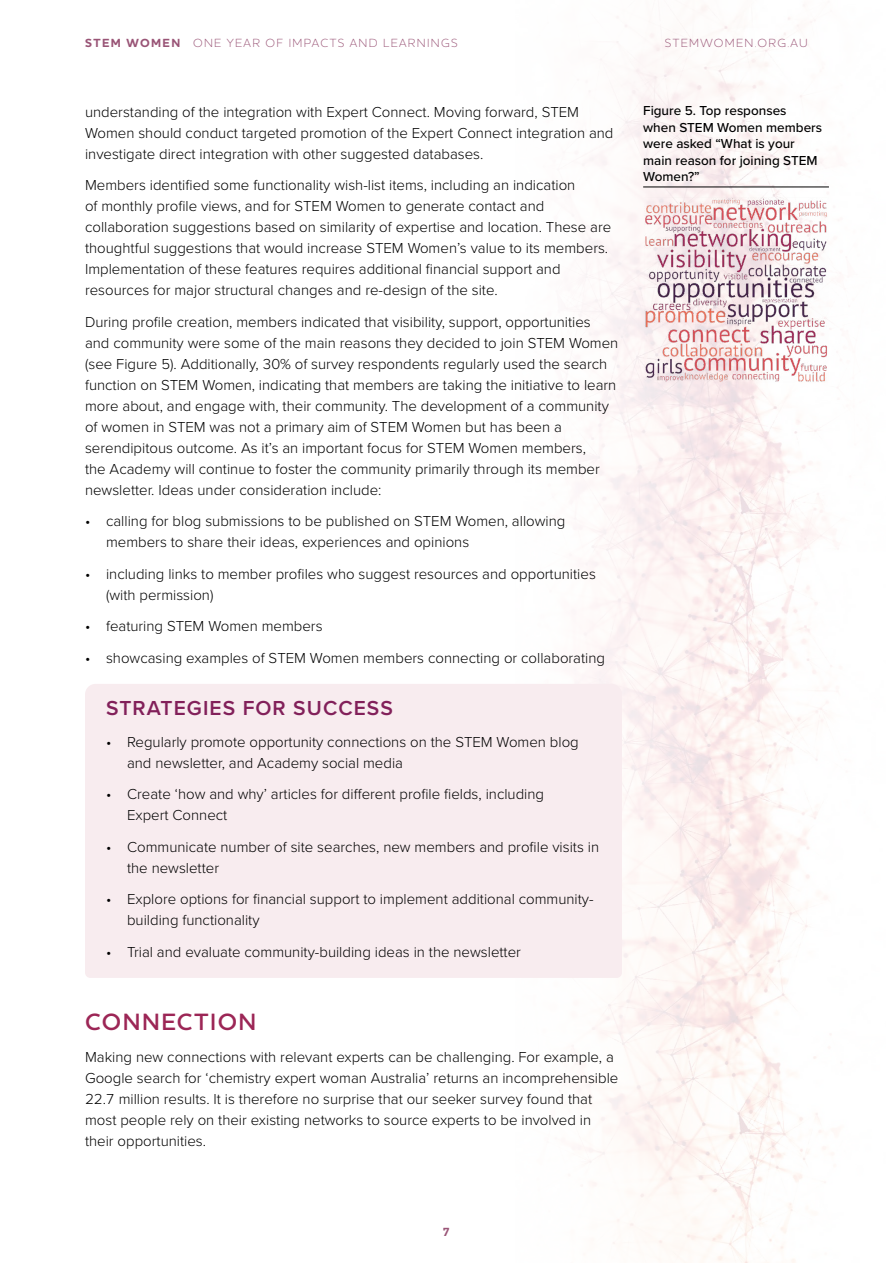
<style>
.page{position:relative;width:893px;height:1263px;background:#fff}
.page>*{position:absolute;margin:0;border:0;box-sizing:border-box;transform-origin:0 0}
.t1{font:600 24px "Houschka Pro";letter-spacing:.065em;color:#9c2656}
.t2{font:600 21px "Proxima Nova";letter-spacing:.05em;color:#82205a}
.t3{font:300 15px/21px "Proxima Nova";color:#000}
.t4{font:500 13.5px/16.5px "Proxima Nova";color:#000}
.t5{font:300 12px "Houschka Pro";letter-spacing:.115em;color:#995476}
.t6{font:700 12px "Houschka Pro";color:#995476}
.s1{font-weight:700}
</style>
<div class="page">
<img style="left:575px;top:5px;width:258px;height:1258px">
<div style="left:85px;top:684px;width:537px;height:52px;background:#f8ecef;border-radius:10px"></div>
<div style="left:85px;top:715px;width:537px;height:74px;background:#f8ecef;border-radius:5px"></div>
<div style="left:85px;top:768px;width:537px;height:73px;background:#f8ecef;border-radius:5px"></div>
<div style="left:85px;top:820px;width:537px;height:74px;background:#f8ecef;border-radius:5px"></div>
<div style="left:85px;top:873px;width:537px;height:73px;background:#f8ecef;border-radius:5px"></div>
<div style="left:85px;top:925px;width:537px;height:53px;background:#f8ecef;border-radius:5px"></div>
<hr style="left:643px;top:187px;width:186px;height:1px;background:#000">
<img style="left:643px;top:197px;width:186px;height:186px">
<p class="t5" style="left:85px;top:35px;width:374px"><span class="s1">STEM WOMEN</span> ONE YEAR OF IMPACTS AND LEARNINGS</p>
<p class="t5" style="left:665px;top:35px;width:144px">STEMWOMEN.ORG.AU</p>
<p class="t3" style="left:85px;top:100px;width:530px">understanding of the integration with Expert Connect. Moving forward, STEM<br>Women should conduct targeted promotion of the Expert Connect integration and investigate direct integration with other suggested databases.</p>
<p class="t3" style="left:85px;top:174px;width:528px">Members identified some functionality wish-list items, including an indication<br>of monthly profile views, and for STEM Women to generate contact and collaboration suggestions based on similarity of expertise and location. These are thoughtful suggestions that would increase STEM Women’s value to its members.<br>Implementation of these features requires additional financial support and resources for major structural changes and re-design of the site.</p>
<p class="t3" style="left:85px;top:310px;width:535px">During profile creation, members indicated that visibility, support, opportunities and community were some of the main reasons they decided to join STEM Women (see Figure 5). Additionally, 30% of survey respondents regularly used the search function on STEM Women, indicating that members are taking the initiative to learn more about, and engage with, their community. The development of a community of women in STEM was not a primary aim of STEM Women but has been a serendipitous outcome. As it’s an important focus for STEM Women members,<br>the Academy will continue to foster the community primarily through its member newsletter. Ideas under consideration include:</p>
<p class="t3" style="left:106px;top:510px;width:461px;text-indent:-21px">• calling for blog submissions to be published on STEM Women, allowing members to share their ideas, experiences and opinions</p>
<p class="t3" style="left:106px;top:562px;width:491px;text-indent:-21px">• including links to member profiles who suggest resources and opportunities (with permission)</p>
<p class="t3" style="left:85px;top:615px;width:239px">• featuring STEM Women members</p>
<p class="t3" style="left:85px;top:646px;width:522px">• showcasing examples of STEM Women members connecting or collaborating</p>
<h2 class="t2" style="left:106px;top:693px;width:288px">STRATEGIES FOR SUCCESS</h2>
<p class="t3" style="left:127px;top:730px;width:453px;text-indent:-21px">• Regularly promote opportunity connections on the STEM Women blog and newsletter, and Academy social media</p>
<p class="t3" style="left:127px;top:783px;width:419px;text-indent:-21px">• Create ‘how and why’ articles for different profile fields, including<br>Expert Connect</p>
<p class="t3" style="left:127px;top:835px;width:474px;text-indent:-21px">• Communicate number of site searches, new members and profile visits in the newsletter</p>
<p class="t3" style="left:127px;top:888px;width:468px;text-indent:-21px">• Explore options for financial support to implement additional community&shy;building functionality</p>
<p class="t3" style="left:106px;top:940px;width:416px">• Trial and evaluate community-building ideas in the newsletter</p>
<h1 class="t1" style="left:85px;top:1007px;width:173px">CONNECTION</h1>
<p class="t3" style="left:85px;top:1045px;width:535px">Making new connections with relevant experts can be challenging. For example, a Google search for ‘chemistry expert woman Australia’ returns an incomprehensible 22.7 million results. It is therefore no surprise that our seeker survey found that most people rely on their existing networks to source experts to be involved in their opportunities.</p>
<p class="t4" style="left:643px;top:102px;width:180px">Figure 5. Top responses when STEM Women members were asked “What is your main reason for joining STEM<br>Women?”</p>
<p class="t6" style="left:443px;top:1224px;width:9px">7</p>
</div>
